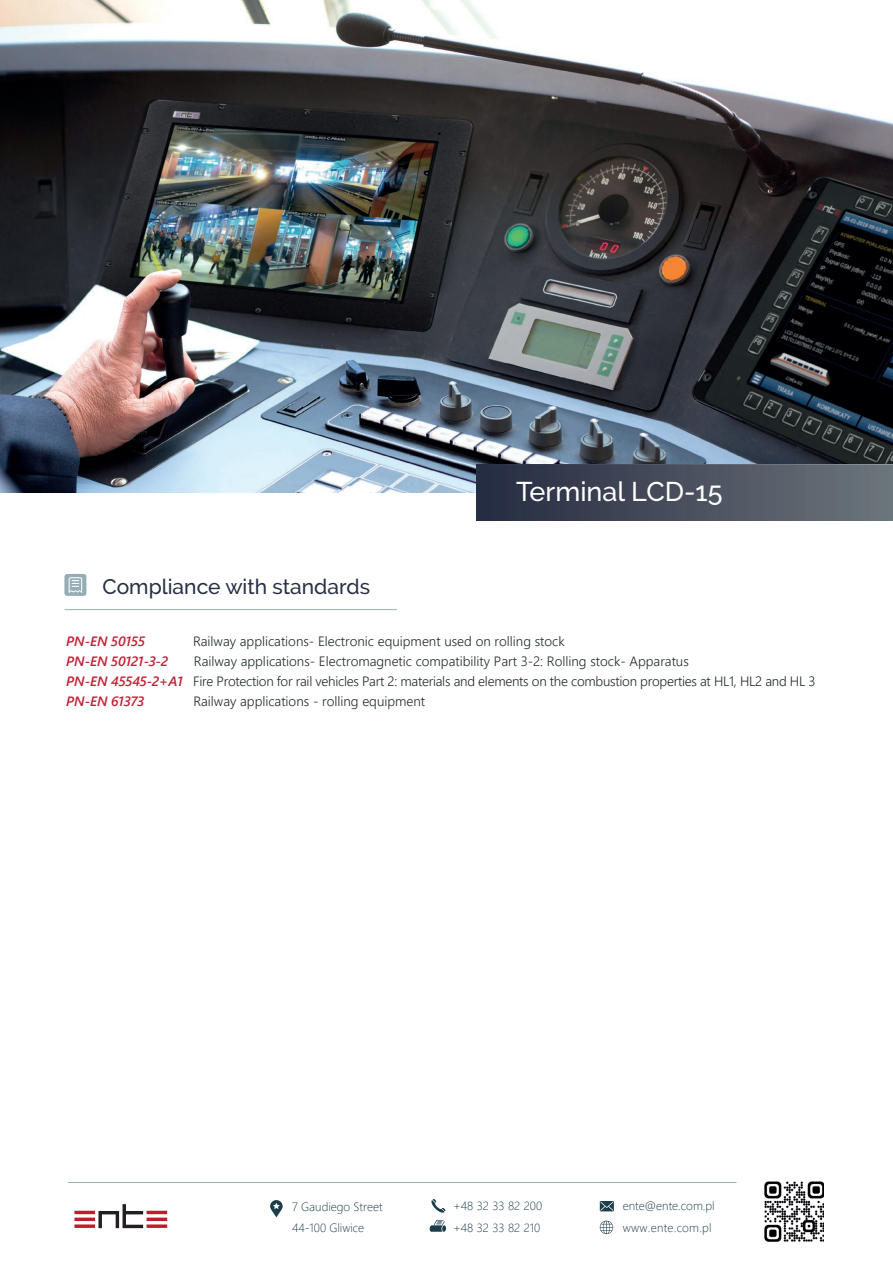
<style>
.page{position:relative;width:893px;height:1263px;background:#fff}
.page>*{position:absolute;margin:0;border:0;box-sizing:border-box;transform-origin:0 0}
.t1{font:500 27px "Raleway";color:#fff}
.t2{font:500 21px "Raleway";color:#282f45}
.t3{font:300 13.5px/20.1px "Segoe UI";letter-spacing:-.02em;color:#232c2f}
.t4{font:300 13.5px "Segoe UI";color:#232c2f}
.t5{font:italic 600 13.5px "Segoe UI";color:#bf2237}
.t6{font:300 12px/21.6px "Segoe UI";color:#1c3d4a}
.s1{font-weight:600;font-style:italic;color:#bf2237}
</style>
<div class="page">
<img style="left:0;top:0;width:893px;height:493px">
<hr style="left:65px;top:609px;width:332px;height:1px;background:#96adb5">
<svg style="left:430px;top:1220px;width:16px;height:12px"></svg>
<svg style="left:600px;top:1221px;width:13px;height:13px"></svg>
<svg style="left:600px;top:1201px;width:14px;height:10px"></svg>
<svg style="left:431px;top:1199px;width:15px;height:14px"></svg>
<hr style="left:74px;top:1211px;width:21px;height:3px;background:#be1d2c">
<svg style="left:74px;top:1217px;width:21px;height:4px"></svg>
<svg style="left:74px;top:1224px;width:21px;height:4px"></svg>
<hr style="left:147px;top:1211px;width:20px;height:3px;background:#be1d2c">
<svg style="left:147px;top:1217px;width:20px;height:4px"></svg>
<svg style="left:147px;top:1224px;width:20px;height:4px"></svg>
<svg style="left:98px;top:1204px;width:45px;height:24px"></svg>
<hr style="left:68px;top:1182px;width:668px;height:1px;background:#96adb5">
<svg style="left:64px;top:574px;width:22px;height:22px"></svg>
<svg style="left:69px;top:577px;width:13px;height:16px"></svg>
<div style="left:477px;top:465px;width:416px;height:55px;background:linear-gradient(to right,#252b41,#6d757b)"></div>
<svg style="left:270px;top:1200px;width:13px;height:17px"></svg>
<img style="left:764px;top:1182px;width:60px;height:59px">
<h2 class="t2" style="left:102px;top:574px;width:269px">Compliance with standards</h2>
<h1 class="t1" style="left:516px;top:475px;width:208px">Terminal LCD-15</h1>
<p class="t5" style="left:66px;top:629px;width:80px">PN-EN 50155</p>
<p class="t4" style="left:193px;top:629px;width:373px">Railway applications- Electronic equipment used on rolling stock</p>
<p class="t5" style="left:66px;top:649px;width:103px">PN-EN 50121-3-2</p>
<p class="t3" style="left:66px;top:650px;width:751px;text-indent:128px">Railway applications- Electromagnetic compatibility Part 3-2: Rolling stock- Apparatus<br><span class="s1">PN-EN 45545-2+A1</span> Fire Protection for rail vehicles Part 2: materials and elements on the combustion properties at HL1, HL2 and HL 3<br><span class="s1">PN-EN 61373</span></p>
<p class="t4" style="left:193px;top:689px;width:233px">Railway applications - rolling equipment</p>
<p class="t6" style="left:292px;top:1194px;width:92px">7 Gaudiego Street<br>44-100 Gliwice</p>
<p class="t6" style="left:453px;top:1194px;width:91px">+48 32 33 82 200 +48 32 33 82 210</p>
<p class="t6" style="left:623px;top:1194px;width:93px">ente@ente.com.pl www.ente.com.pl</p>
</div>
